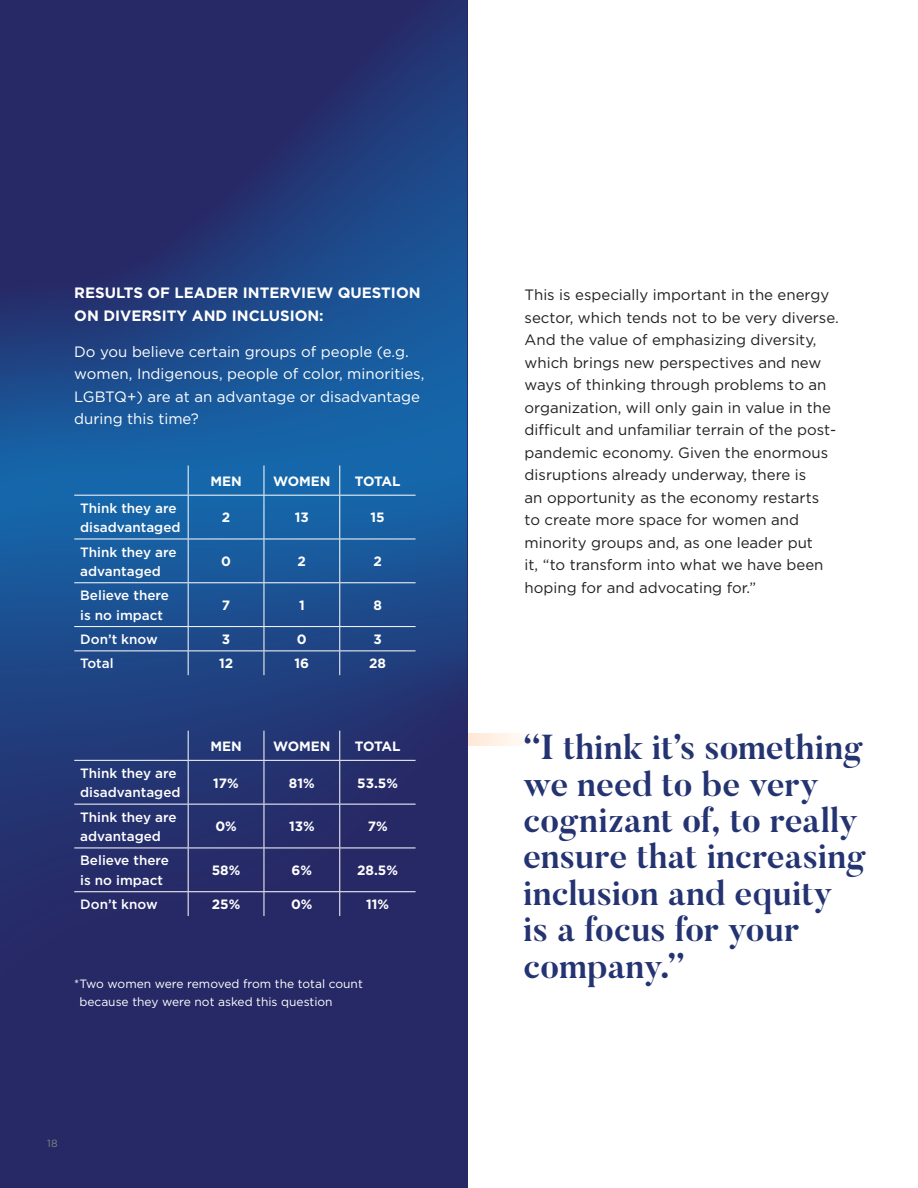
<style>
.page{position:relative;width:918px;height:1188px;background:#fff}
.page>*{position:absolute;margin:0;border:0;box-sizing:border-box;transform-origin:0 0}
.t1{font:700 34.5px/36.5px "Butler";letter-spacing:-.005em;color:#243371}
.Body{font:15px/22.5px "Gotham";color:#231f20}
.Body-2{font:15px/22.5px "Gotham";color:#fff}
.t2{font:700 15px/22.5px "Gotham";color:#fff}
.Body-3{font:500 13.5px/19.5px "Gotham";color:#fff}
.Body-4{font:700 13.5px "Gotham";color:#fff}
.Body-5{font:12px/18px "Gotham";color:#fff}
.t3{font:10.5px "Gotham";color:#808285}
</style>
<div class="page">
<img style="left:467px;top:734px;width:54px;height:12px">
<div style="left:0;top:0;width:467px;height:1188px;background:#262966"></div>
<img style="left:342px;top:12px;width:125px;height:881px">
<img style="left:278px;top:120px;width:64px;height:796px">
<img style="left:214px;top:184px;width:64px;height:732px">
<img style="left:150px;top:240px;width:64px;height:676px">
<img style="left:0;top:285px;width:150px;height:608px">
<hr style="left:188px;top:465px;width:1px;height:30px;background:#fff">
<hr style="left:264px;top:465px;width:1px;height:30px;background:#fff">
<hr style="left:339px;top:465px;width:1px;height:30px;background:#fff">
<hr style="left:74px;top:495px;width:114px;height:1px;background:#fff">
<hr style="left:188px;top:495px;width:76px;height:1px;background:#fff">
<hr style="left:188px;top:496px;width:1px;height:43px;background:#fff">
<hr style="left:264px;top:495px;width:76px;height:1px;background:#fff">
<hr style="left:264px;top:496px;width:1px;height:43px;background:#fff">
<hr style="left:340px;top:495px;width:76px;height:1px;background:#fff">
<hr style="left:339px;top:496px;width:1px;height:43px;background:#fff">
<hr style="left:74px;top:539px;width:114px;height:1px;background:#fff">
<hr style="left:188px;top:539px;width:76px;height:1px;background:#fff">
<hr style="left:188px;top:539px;width:1px;height:43px;background:#fff">
<hr style="left:264px;top:539px;width:76px;height:1px;background:#fff">
<hr style="left:264px;top:539px;width:1px;height:43px;background:#fff">
<hr style="left:340px;top:539px;width:76px;height:1px;background:#fff">
<hr style="left:339px;top:539px;width:1px;height:43px;background:#fff">
<hr style="left:74px;top:582px;width:114px;height:1px;background:#fff">
<hr style="left:188px;top:582px;width:76px;height:1px;background:#fff">
<hr style="left:188px;top:583px;width:1px;height:43px;background:#fff">
<hr style="left:264px;top:582px;width:76px;height:1px;background:#fff">
<hr style="left:264px;top:583px;width:1px;height:43px;background:#fff">
<hr style="left:340px;top:582px;width:76px;height:1px;background:#fff">
<hr style="left:339px;top:583px;width:1px;height:43px;background:#fff">
<hr style="left:74px;top:626px;width:114px;height:1px;background:#fff">
<hr style="left:188px;top:626px;width:76px;height:1px;background:#fff">
<hr style="left:264px;top:626px;width:76px;height:1px;background:#fff">
<hr style="left:340px;top:626px;width:76px;height:1px;background:#fff">
<hr style="left:74px;top:651px;width:114px;height:1px;background:#fff">
<hr style="left:188px;top:651px;width:76px;height:1px;background:#fff">
<svg style="left:188px;top:627px;width:1px;height:48px"></svg>
<hr style="left:264px;top:651px;width:76px;height:1px;background:#fff">
<svg style="left:264px;top:627px;width:1px;height:48px"></svg>
<hr style="left:340px;top:651px;width:76px;height:1px;background:#fff">
<svg style="left:339px;top:627px;width:1px;height:48px"></svg>
<svg style="left:188px;top:731px;width:1px;height:29px"></svg>
<svg style="left:264px;top:731px;width:1px;height:29px"></svg>
<svg style="left:339px;top:731px;width:1px;height:29px"></svg>
<hr style="left:74px;top:760px;width:114px;height:1px;background:#fff">
<hr style="left:188px;top:760px;width:76px;height:1px;background:#fff">
<hr style="left:188px;top:761px;width:1px;height:43px;background:#fff">
<hr style="left:264px;top:760px;width:76px;height:1px;background:#fff">
<hr style="left:264px;top:761px;width:1px;height:43px;background:#fff">
<hr style="left:340px;top:760px;width:76px;height:1px;background:#fff">
<hr style="left:339px;top:761px;width:1px;height:43px;background:#fff">
<hr style="left:74px;top:804px;width:114px;height:1px;background:#fff">
<hr style="left:188px;top:804px;width:76px;height:1px;background:#fff">
<hr style="left:188px;top:805px;width:1px;height:43px;background:#fff">
<hr style="left:264px;top:804px;width:76px;height:1px;background:#fff">
<hr style="left:264px;top:805px;width:1px;height:43px;background:#fff">
<hr style="left:340px;top:804px;width:76px;height:1px;background:#fff">
<hr style="left:339px;top:805px;width:1px;height:43px;background:#fff">
<hr style="left:74px;top:848px;width:114px;height:1px;background:#fff">
<hr style="left:188px;top:848px;width:76px;height:1px;background:#fff">
<hr style="left:188px;top:848px;width:1px;height:43px;background:#fff">
<hr style="left:264px;top:848px;width:76px;height:1px;background:#fff">
<hr style="left:264px;top:848px;width:1px;height:43px;background:#fff">
<hr style="left:340px;top:848px;width:76px;height:1px;background:#fff">
<hr style="left:339px;top:848px;width:1px;height:43px;background:#fff">
<hr style="left:74px;top:891px;width:114px;height:1px;background:#fff">
<hr style="left:188px;top:891px;width:76px;height:1px;background:#fff">
<svg style="left:188px;top:892px;width:1px;height:24px"></svg>
<hr style="left:264px;top:891px;width:76px;height:1px;background:#fff">
<svg style="left:264px;top:892px;width:1px;height:24px"></svg>
<hr style="left:340px;top:891px;width:76px;height:1px;background:#fff">
<svg style="left:339px;top:892px;width:1px;height:24px"></svg>
<h4 class="t2" style="left:74px;top:282px;width:348px">RESULTS OF LEADER INTERVIEW QUESTION<br>ON DIVERSITY AND INCLUSION:</h4>
<p class="Body-2" style="left:74px;top:340px;width:352px">Do you believe certain groups of people (e.g. women, Indigenous, people of color, minorities, LGBTQ+) are at an advantage or disadvantage during this time?</p>
<p class="Body-4" style="left:210px;top:472px;width:33px">MEN</p>
<p class="Body-4" style="left:273px;top:472px;width:59px">WOMEN</p>
<p class="Body-4" style="left:355px;top:472px;width:47px">TOTAL</p>
<p class="Body-3" style="left:80px;top:498px;width:102px">Think they are disadvantaged</p>
<p class="Body-4" style="left:222px;top:509px;width:10px">2</p>
<p class="Body-4" style="left:295px;top:509px;width:16px">13</p>
<p class="Body-4" style="left:371px;top:509px;width:16px">15</p>
<p class="Body-3" style="left:80px;top:542px;width:98px">Think they are advantaged</p>
<p class="Body-4" style="left:221px;top:553px;width:11px">0</p>
<p class="Body-4" style="left:298px;top:553px;width:10px">2</p>
<p class="Body-4" style="left:373px;top:553px;width:10px">2</p>
<p class="Body-3" style="left:80px;top:586px;width:90px">Believe there is no impact</p>
<p class="Body-4" style="left:222px;top:596px;width:10px">7</p>
<p class="Body-4" style="left:299px;top:596px;width:7px">1</p>
<p class="Body-4" style="left:373px;top:596px;width:10px">8</p>
<p class="Body-3" style="left:80px;top:629px;width:79px">Don’t know</p>
<p class="Body-4" style="left:222px;top:630px;width:10px">3</p>
<p class="Body-4" style="left:297px;top:630px;width:11px">0</p>
<p class="Body-4" style="left:373px;top:630px;width:10px">3</p>
<p class="Body-3" style="left:80px;top:654px;width:35px">Total</p>
<p class="Body-4" style="left:219px;top:655px;width:16px">12</p>
<p class="Body-4" style="left:295px;top:655px;width:16px">16</p>
<p class="Body-4" style="left:369px;top:655px;width:18px">28</p>
<p class="Body-4" style="left:210px;top:737px;width:33px">MEN</p>
<p class="Body-4" style="left:273px;top:737px;width:59px">WOMEN</p>
<p class="Body-4" style="left:355px;top:737px;width:47px">TOTAL</p>
<p class="Body-3" style="left:80px;top:763px;width:102px">Think they are disadvantaged</p>
<p class="Body-4" style="left:213px;top:774px;width:27px">17%</p>
<p class="Body-4" style="left:289px;top:774px;width:27px">81%</p>
<p class="Body-4" style="left:357px;top:774px;width:42px">53.5%</p>
<p class="Body-3" style="left:80px;top:807px;width:98px">Think they are advantaged</p>
<p class="Body-4" style="left:215px;top:818px;width:23px">0%</p>
<p class="Body-4" style="left:289px;top:818px;width:27px">13%</p>
<p class="Body-4" style="left:368px;top:818px;width:21px">7%</p>
<p class="Body-3" style="left:80px;top:851px;width:90px">Believe there is no impact</p>
<p class="Body-4" style="left:212px;top:862px;width:30px">58%</p>
<p class="Body-4" style="left:292px;top:862px;width:22px">6%</p>
<p class="Body-4" style="left:357px;top:862px;width:42px">28.5%</p>
<p class="Body-3" style="left:80px;top:895px;width:79px">Don’t know</p>
<p class="Body-4" style="left:212px;top:896px;width:30px">25%</p>
<p class="Body-4" style="left:291px;top:896px;width:23px">0%</p>
<p class="Body-4" style="left:366px;top:896px;width:25px">11%</p>
<p class="Body-5" style="left:79px;top:974px;width:285px;text-indent:-5px">*Two women were removed from the total count because they were not asked this question</p>
<p class="t3" style="left:47px;top:1137px;width:12px">18</p>
<p class="Body" style="left:525px;top:283px;width:316px">This is especially important in the energy sector, which tends not to be very diverse.<br>And the value of emphasizing diversity, which brings new perspectives and new ways of thinking through problems to an organization, will only gain in value in the difficult and unfamiliar terrain of the post&shy;pandemic economy. Given the enormous disruptions already underway, there is<br>an opportunity as the economy restarts<br>to create more space for women and minority groups and, as one leader put<br>it, “to transform into what we have been hoping for and advocating for.”</p>
<p class="t1" style="left:523px;top:730px;width:344px">“I think it’s something we need to be very cognizant of, to really ensure that increasing inclusion and equity is a focus for your company.”</p>
</div>
